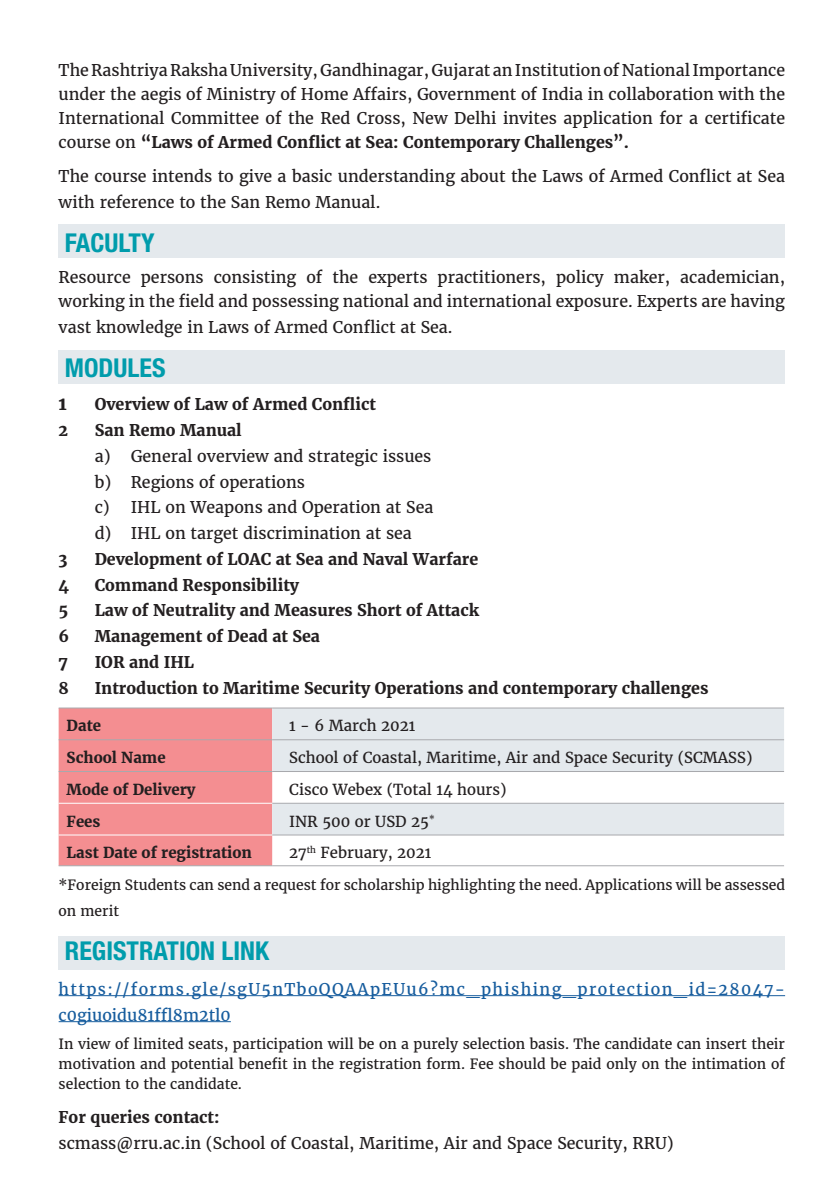
<style>
.page{position:relative;width:840px;height:1191px;background:#fff}
.page>*{position:absolute;margin:0;border:0;box-sizing:border-box;transform-origin:0 0}
.t1{font:700 condensed 26px "Helvetica Neue LT Std";color:#009cac}
.Body_Text{font:700 18px "Merriweather";color:#231f20}
.Body_Text-2{font:16px/24px "Merriweather";color:#231f20}
.Body_Text-3{font:700 16px "Merriweather";color:#231f20}
.Body_Text-4{font:16px/26px "Merriweather";letter-spacing:.085em;color:#175d9e}
.Body_Text-5{font:15px "Merriweather";color:#231f20}
.Body_Text-6{font:700 15px "Merriweather";color:#231f20}
.Body_Text-7{font:14px/20px "Merriweather";color:#231f20}
.s1{font-weight:700}
</style>
<div class="page">
<div style="left:59px;top:225px;width:725px;height:33px;background:#e4e9ed"></div>
<div style="left:59px;top:936px;width:725px;height:33px;background:#e4e9ed"></div>
<div style="left:59px;top:350px;width:725px;height:33px;background:#e4e9ed"></div>
<hr style="left:59px;top:995px;width:725px;height:1px;background:#175d9e">
<hr style="left:59px;top:1021px;width:172px;height:1px;background:#175d9e">
<div style="left:59px;top:708px;width:213px;height:157px;background:#f48e91"></div>
<svg style="left:272px;top:708px;width:511px;height:126px;fill:#e4e9ed"></svg>
<hr style="left:59px;top:707px;width:213px;height:1px;background:#a8a9ad">
<hr style="left:272px;top:707px;width:511px;height:1px;background:#a8a9ad">
<hr style="left:59px;top:739px;width:213px;height:1px;background:#a8a9ad">
<hr style="left:272px;top:739px;width:511px;height:1px;background:#a8a9ad">
<hr style="left:59px;top:771px;width:213px;height:1px;background:#a8a9ad">
<hr style="left:272px;top:771px;width:511px;height:1px;background:#a8a9ad">
<hr style="left:272px;top:802px;width:511px;height:1px;background:#a8a9ad">
<hr style="left:272px;top:834px;width:511px;height:1px;background:#a8a9ad">
<hr style="left:59px;top:865px;width:213px;height:1px;background:#a8a9ad">
<hr style="left:272px;top:865px;width:511px;height:1px;background:#a8a9ad">
<hr style="left:59px;top:802px;width:213px;height:1px;background:#fff">
<hr style="left:59px;top:834px;width:213px;height:1px;background:#fff">
<p class="Body_Text-2" style="left:59px;top:58px;width:727px;text-align:justify">The Rashtriya Raksha University, Gandhinagar, Gujarat an Institution of National Importance under the aegis of Ministry of Home Affairs, Government of India in collaboration with the International Committee of the Red Cross, New Delhi invites application for a certificate course on <span class="s1">“Laws of Armed Conflict at Sea: Contemporary Challenges”.</span></p>
<p class="Body_Text-2" style="left:59px;top:163px;width:727px;line-height:26px">The course intends to give a basic understanding about the Laws of Armed Conflict at Sea with reference to the San Remo Manual.</p>
<h2 class="t1" style="left:65px;top:227px;width:91px">FACULTY</h2>
<p class="Body_Text-2" style="left:59px;top:265px;width:727px">Resource persons consisting of the experts practitioners, policy maker, academician, working in the field and possessing national and international exposure. Experts are having</p>
<p class="Body_Text-2" style="left:59px;top:315px;width:395px">vast knowledge in Laws of Armed Conflict at Sea.</p>
<h2 class="t1" style="left:65px;top:352px;width:102px">MODULES</h2>
<p class="Body_Text" style="left:59px;top:392px;width:10px">1</p>
<p class="Body_Text-3" style="left:95px;top:394px;width:282px">Overview of Law of Armed Conflict</p>
<p class="Body_Text-3" style="left:59px;top:419px;width:11px">2</p>
<p class="Body_Text-3" style="left:95px;top:419px;width:148px">San Remo Manual</p>
<p class="Body_Text-2" style="left:95px;top:444px;width:338px">a) General overview and strategic issues</p>
<p class="Body_Text-2" style="left:95px;top:469px;width:211px">b) Regions of operations</p>
<p class="Body_Text-2" style="left:95px;top:495px;width:340px">c) IHL on Weapons and Operation at Sea</p>
<p class="Body_Text-2" style="left:95px;top:521px;width:318px">d) IHL on target discrimination at sea</p>
<p class="Body_Text-3" style="left:59px;top:548px;width:11px">3</p>
<p class="Body_Text-3" style="left:95px;top:548px;width:385px">Development of LOAC at Sea and Naval Warfare</p>
<p class="Body_Text-3" style="left:59px;top:574px;width:12px">4</p>
<p class="Body_Text-3" style="left:95px;top:574px;width:206px">Command Responsibility</p>
<p class="Body_Text-3" style="left:59px;top:600px;width:11px">5</p>
<p class="Body_Text-3" style="left:95px;top:600px;width:385px">Law of Neutrality and Measures Short of Attack</p>
<p class="Body_Text-3" style="left:59px;top:625px;width:12px">6</p>
<p class="Body_Text-3" style="left:95px;top:625px;width:227px">Management of Dead at Sea</p>
<p class="Body_Text-3" style="left:59px;top:651px;width:11px">7</p>
<p class="Body_Text-3" style="left:95px;top:651px;width:101px">IOR and IHL</p>
<p class="Body_Text-3" style="left:59px;top:677px;width:12px">8</p>
<p class="Body_Text-3" style="left:95px;top:677px;width:615px">Introduction to Maritime Security Operations and contemporary challenges</p>
<p class="Body_Text-6" style="left:67px;top:716px;width:36px">Date</p>
<p class="Body_Text-5" style="left:289px;top:716px;width:127px">1 - 6 March 2021</p>
<p class="Body_Text-6" style="left:67px;top:747px;width:100px">School Name</p>
<p class="Body_Text-5" style="left:289px;top:747px;width:464px">School of Coastal, Maritime, Air and Space Security (SCMASS)</p>
<p class="Body_Text-6" style="left:67px;top:779px;width:130px">Mode of Delivery</p>
<p class="Body_Text-5" style="left:289px;top:779px;width:219px">Cisco Webex (Total 14 hours)</p>
<p class="Body_Text-6" style="left:67px;top:811px;width:35px">Fees</p>
<p class="Body_Text-5" style="left:289px;top:811px;width:147px">INR 500 or USD 25<sup>*</sup></p>
<p class="Body_Text-6" style="left:67px;top:842px;width:187px">Last Date of registration</p>
<p class="Body_Text-5" style="left:289px;top:842px;width:143px">27<sup>th</sup> February, 2021</p>
<p class="Body_Text-7" style="left:59px;top:871px;width:727px;line-height:26px">*Foreign Students can send a request for scholarship highlighting the need. Applications will be assessed on merit</p>
<h2 class="t1" style="left:65px;top:935px;width:206px">REGISTRATION LINK</h2>
<p class="Body_Text-4" style="left:59px;top:975px;width:727px">https://forms.gle/sgU5nTboQQAApEUu6?mc_phishing_protection_id=28047- c0giuoidu81ffl8m2tl0</p>
<p class="Body_Text-7" style="left:59px;top:1034px;width:727px;text-align:justify">In view of limited seats, participation will be on a purely selection basis. The candidate can insert their motivation and potential benefit in the registration form. Fee should be paid only on the intimation of selection to the candidate.</p>
<p class="Body_Text-2" style="left:59px;top:1103px;width:616px;line-height:26px"><span class="s1">For queries contact:<br></span>scmass@rru.ac.in (School of Coastal, Maritime, Air and Space Security, RRU)</p>
</div>
